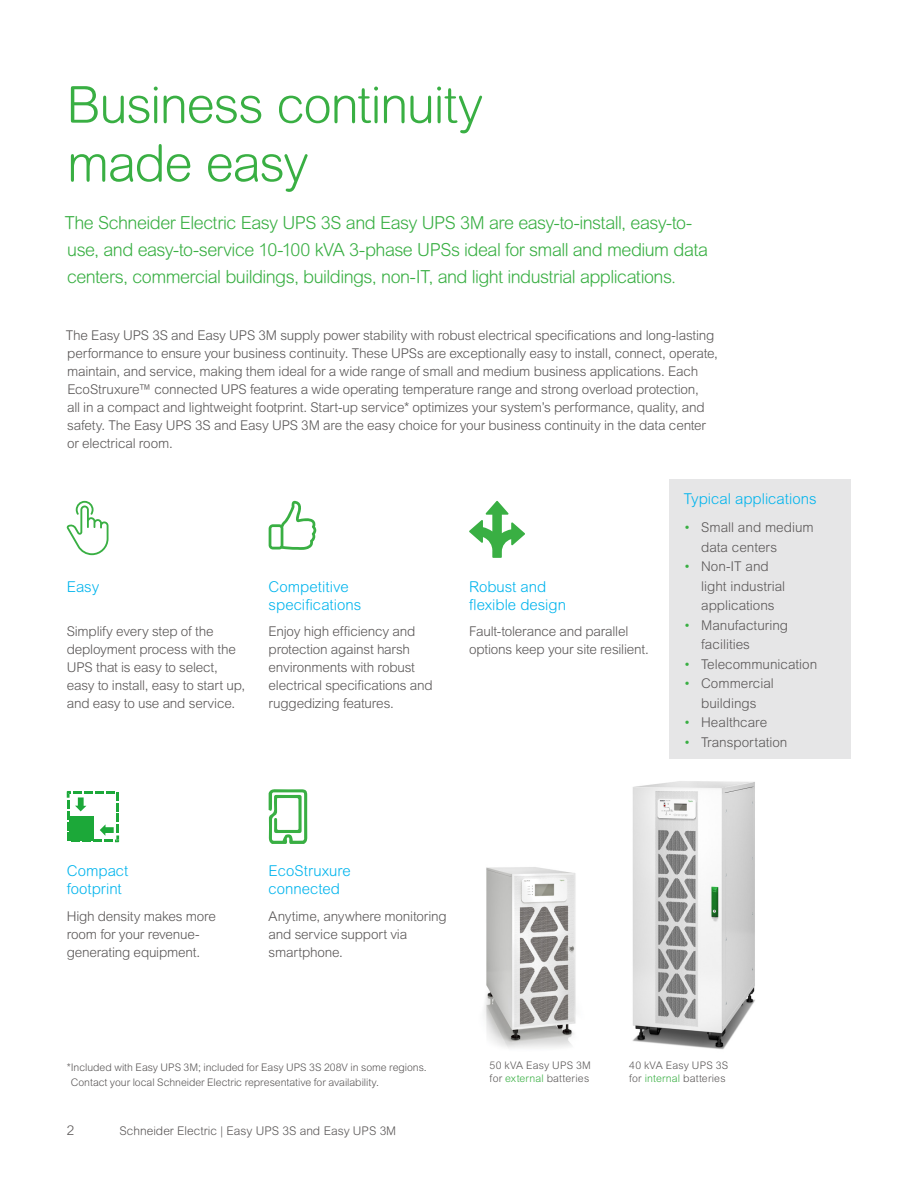
<style>
.page{position:relative;width:918px;height:1188px;background:#fff}
.page>*{position:absolute;margin:0;border:0;box-sizing:border-box;transform-origin:0 0}
.t1{font:300 51px/58.5px "Arial Rounded MT Pro";letter-spacing:-.025em;color:#39af43}
.t2{font:300 18px/27px "Arial Rounded MT Pro";letter-spacing:-.03em;color:#39af43}
.t3{font:300 15px/18px "Arial Rounded MT Pro";color:#00b4ed}
.t4{font:300 13.5px/18px "Arial MT Std";letter-spacing:-.015em;color:#5a5757}
.t5{font:300 13.5px "Arial MT Pro";color:#5a5757}
.t6{font:300 12px "Arial Rounded MT Pro";color:#5a5757}
.t7{font:300 10.5px/13.5px "Arial MT Std";color:#5a5757}
.s1{color:#39af43}
</style>
<div class="page">
<img style="left:484px;top:867px;width:92px;height:181px">
<img style="left:632px;top:781px;width:123px;height:269px">
<div style="left:669px;top:479px;width:182px;height:280px;background:#e6e6e7"></div>
<svg style="left:269px;top:501px;width:47px;height:49px"></svg>
<svg style="left:67px;top:501px;width:42px;height:54px"></svg>
<svg style="left:469px;top:501px;width:56px;height:57px"></svg>
<svg style="left:67px;top:791px;width:52px;height:51px"></svg>
<svg style="left:269px;top:789px;width:38px;height:55px"></svg>
<h1 class="t1" style="left:66px;top:78px;width:418px">Business continuity made easy</h1>
<p class="t2" style="left:65px;top:210px;width:645px">The Schneider Electric Easy UPS 3S and Easy UPS 3M are easy-to-install, easy-to&shy;use, and easy-to-service 10-100 kVA 3-phase UPSs ideal for small and medium data centers, commercial buildings, buildings, non-IT, and light industrial applications.</p>
<p class="t4" style="left:66px;top:326px;width:654px">The Easy UPS 3S and Easy UPS 3M supply power stability with robust electrical specifications and long-lasting performance to ensure your business continuity. These UPSs are exceptionally easy to install, connect, operate, maintain, and service, making them ideal for a wide range of small and medium business applications. Each EcoStruxure™ connected UPS features a wide operating temperature range and strong overload protection,<br>all in a compact and lightweight footprint. Start-up service* optimizes your system’s performance, quality, and safety. The Easy UPS 3S and Easy UPS 3M are the easy choice for your business continuity in the data center or electrical room.</p>
<p class="t3" style="left:67px;top:578px;width:34px">Easy</p>
<p class="t4" style="left:67px;top:622px;width:180px">Simplify every step of the deployment process with the<br>UPS that is easy to select, easy to install, easy to start up, and easy to use and service.</p>
<p class="t3" style="left:269px;top:578px;width:94px">Competitive specifications</p>
<p class="t4" style="left:269px;top:622px;width:166px">Enjoy high efficiency and protection against harsh environments with robust electrical specifications and ruggedizing features.</p>
<p class="t3" style="left:469px;top:578px;width:98px">Robust and flexible design</p>
<p class="t4" style="left:469px;top:622px;width:181px">Fault-tolerance and parallel options keep your site resilient.</p>
<p class="t3" style="left:684px;top:491px;width:134px">Typical applications</p>
<p class="t4" style="left:701px;top:518px;width:114px;line-height:19.5px;text-indent:-17px"><span class="s1">•</span> Small and medium data centers</p>
<p class="t4" style="left:701px;top:557px;width:86px;line-height:19.5px;text-indent:-17px"><span class="s1">•</span> Non-IT and light industrial applications</p>
<p class="t4" style="left:701px;top:615px;width:88px;line-height:19.5px;text-indent:-17px"><span class="s1">•</span> Manufacturing facilities</p>
<p class="t4" style="left:684px;top:655px;width:135px"><span class="s1">•</span> Telecommunication</p>
<p class="t4" style="left:684px;top:674px;width:92px;line-height:19.5px;text-align:center"><span class="s1">•</span> Commercial buildings</p>
<p class="t4" style="left:684px;top:713px;width:85px"><span class="s1">•</span> Healthcare</p>
<p class="t4" style="left:684px;top:733px;width:105px"><span class="s1">•</span> Transportation</p>
<p class="t3" style="left:67px;top:863px;width:63px">Compact footprint</p>
<p class="t4" style="left:67px;top:907px;width:151px">High density makes more room for your revenue&shy;generating equipment.</p>
<p class="t3" style="left:269px;top:863px;width:84px">EcoStruxure connected</p>
<p class="t4" style="left:269px;top:907px;width:180px">Anytime, anywhere monitoring and service support via smartphone.</p>
<p class="t7" style="left:71px;top:1060px;width:358px;line-height:15px;text-indent:-4px">*Included with Easy UPS 3M; included for Easy UPS 3S 208V in some regions.<br>Contact your local Schneider Electric representative for availability.</p>
<p class="t5" style="left:67px;top:1121px;width:9px">2</p>
<p class="t6" style="left:120px;top:1123px;width:278px">Schneider Electric | Easy UPS 3S and Easy UPS 3M</p>
<p class="t7" style="left:490px;top:1058px;width:103px">50 kVA Easy UPS 3M for <span class="s1">external</span> batteries</p>
<p class="t7" style="left:629px;top:1058px;width:101px">40 kVA Easy UPS 3S for <span class="s1">internal</span> batteries</p>
</div>
